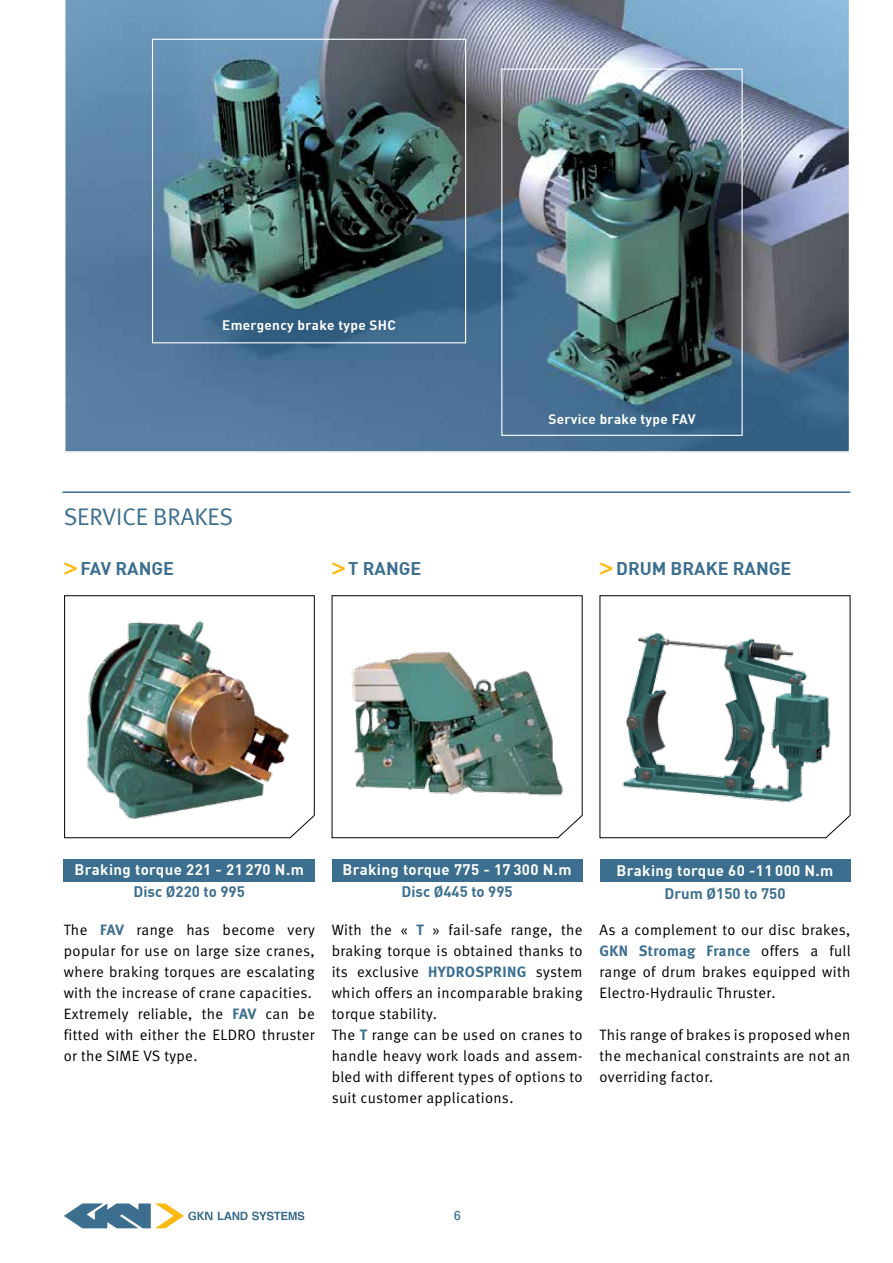
<style>
.page{position:relative;width:893px;height:1263px;background:#fff}
.page>*{position:absolute;margin:0;border:0;box-sizing:border-box;transform-origin:0 0}
.t1{font:24px "Meta Normal LF";color:#3b6e8f}
.t2{font:700 18px "DIN";color:#3b6e8f}
.t3{font:15px/21px "Meta Normal LF";letter-spacing:.025em;color:#000}
.t4{font:700 15px "DIN";letter-spacing:.025em;color:#fff}
.t5{font:700 15px "DIN";color:#3b6e8f}
.t6{font:15px "Meta Bold LF";letter-spacing:.025em;color:#3b6e8f}
.t7{font:700 13.5px "DIN";letter-spacing:.025em;color:#fff}
.t8{font:500 condensed 13.5px "Franklin Gothic";color:#3b6e8f}
.s1{font-family:"Antique Olive Nord Italic A";font-weight:400;color:#fdb913}
.s2{font-family:"Meta Bold LF";color:#3b6e8f}
.s3{font-family:"Meta Normal LF";color:#000}
</style>
<div class="page">
<img style="left:64px;top:595px;width:251px;height:243px">
<svg style="left:332px;top:595px;width:251px;height:243px"></svg>
<svg style="left:600px;top:595px;width:251px;height:243px"></svg>
<div style="left:64px;top:859px;width:251px;height:22px;background:#3b6e8f"></div>
<div style="left:332px;top:859px;width:251px;height:22px;background:#3b6e8f"></div>
<div style="left:600px;top:859px;width:250px;height:22px;background:#3b6e8f"></div>
<hr style="left:62px;top:491px;width:788px;height:2px;background:#3b6e8f">
<img style="left:64px;top:0;width:786px;height:453px">
<div style="left:501px;top:69px;width:242px;height:367px;border:1px solid #fff"></div>
<div style="left:152px;top:39px;width:314px;height:304px;border:1px solid #fff"></div>
<svg style="left:64px;top:1203px;width:148px;height:25px"></svg>
<svg style="left:218px;top:1211px;width:86px;height:9px"></svg>
<p class="t7" style="left:222px;top:316px;width:175px">Emergency brake type SHC</p>
<h1 class="t1" style="left:64px;top:503px;width:171px">SERVICE BRAKES</h1>
<p class="t7" style="left:548px;top:410px;width:149px">Service brake type FAV</p>
<p class="t2" style="left:64px;top:556px;width:112px"><span class="s1">&gt;</span> FAV RANGE</p>
<p class="t2" style="left:332px;top:556px;width:91px"><span class="s1">&gt;</span> T RANGE</p>
<p class="t2" style="left:600px;top:556px;width:193px"><span class="s1">&gt;</span> DRUM BRAKE RANGE</p>
<p class="t4" style="left:75px;top:860px;width:231px">Braking torque 221 - 21 270 N.m</p>
<p class="t5" style="left:134px;top:882px;width:113px">Disc Ø220 to 995</p>
<p class="t4" style="left:342px;top:860px;width:231px">Braking torque 775 - 17 300 N.m</p>
<p class="t5" style="left:401px;top:882px;width:113px">Disc Ø445 to 995</p>
<p class="t4" style="left:617px;top:861px;width:218px">Braking torque 60 -11 000 N.m</p>
<p class="t5" style="left:665px;top:883px;width:122px">Drum Ø150 to 750</p>
<p class="t3" style="left:64px;top:919px;width:253px">The <span class="s2">FAV</span> range has become very popular for use on large size cranes, where braking torques are escalating with the increase of crane capacities.<br>Extremely reliable, the <span class="s2">FAV</span> can be fitted with either the ELDRO thruster or the SIME VS type.</p>
<p class="t3" style="left:332px;top:919px;width:252px">With the « <span class="s2">T</span> » fail-safe range, the braking torque is obtained thanks to its exclusive <span class="s2">HYDROSPRING</span> system which offers an incomparable braking torque stability.<br>The <span class="s2">T</span> range can be used on cranes to handle heavy work loads and assem&shy;bled with different types of options to suit customer applications.</p>
<p class="t3" style="left:600px;top:919px;width:252px">As a complement to our disc brakes,</p>
<p class="t6" style="left:600px;top:942px;width:253px">GKN Stromag France <span class="s3">offers a full</span></p>
<p class="t3" style="left:600px;top:961px;width:252px">range of drum brakes equipped with<br>Electro-Hydraulic Thruster.</p>
<p class="t3" style="left:600px;top:1024px;width:252px;text-align:justify">This range of brakes is proposed when the mechanical constraints are not an overriding factor.</p>
<p class="t8" style="left:454px;top:1207px;width:8px">6</p>
</div>
